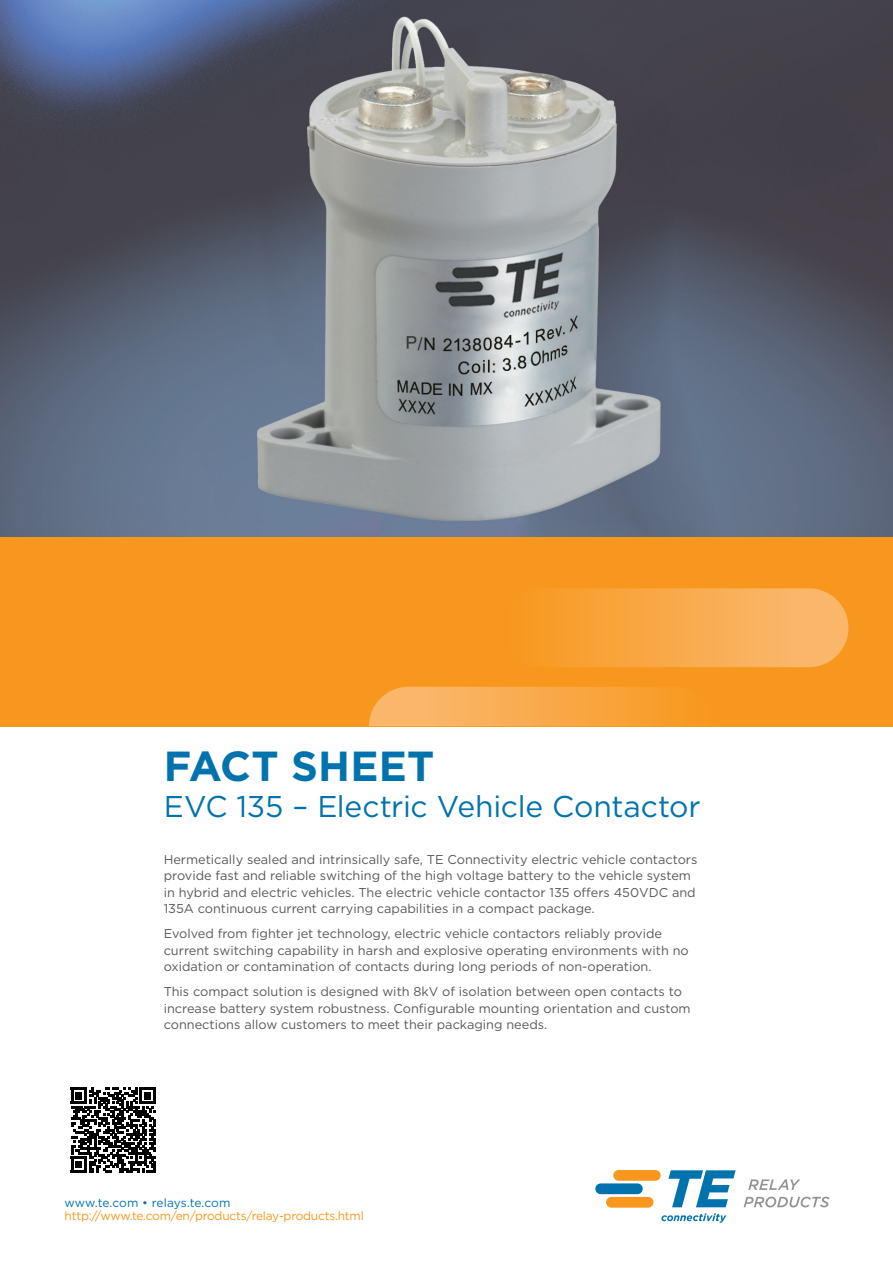
<style>
.page{position:relative;width:893px;height:1263px;background:#fff}
.page>*{position:absolute;margin:0;border:0;box-sizing:border-box;transform-origin:0 0}
.t1{font:700 42px "Gotham";color:#0073ae}
.t2{font:30px "Gotham";letter-spacing:-.005em;color:#0073ae}
.t3{font:12.75px/16.5px "Gotham";color:#57585a}
.t4{font:12px "Gotham";letter-spacing:-.02em;color:#f7971d}
.t5{font:12px "Gotham";letter-spacing:-.005em;color:#0073ae}
</style>
<div class="page">
<img style="left:0;top:0;width:893px;height:537px">
<div style="left:0;top:537px;width:893px;height:189px;background:#f7971d"></div>
<img style="left:501px;top:588px;width:347px;height:79px;border-radius:39px">
<img style="left:369px;top:687px;width:300px;height:39px">
<svg style="left:748px;top:1179px;width:52px;height:11px"></svg>
<svg style="left:744px;top:1197px;width:86px;height:10px"></svg>
<div style="left:613px;top:1170px;width:48px;height:11px;background:#f7971d;border-radius:5px"></div>
<div style="left:606px;top:1197px;width:47px;height:11px;background:#f7971d;border-radius:5px"></div>
<div style="left:595px;top:1183px;width:48px;height:11px;background:#0073ae;border-radius:5px"></div>
<svg style="left:668px;top:1170px;width:68px;height:37px"></svg>
<svg style="left:661px;top:1213px;width:65px;height:10px"></svg>
<svg style="left:71px;top:1088px;width:85px;height:84px"></svg>
<h1 class="t1" style="left:164px;top:738px;width:272px">FACT SHEET</h1>
<h2 class="t2" style="left:164px;top:787px;width:538px">EVC 135 – Electric Vehicle Contactor</h2>
<p class="t3" style="left:164px;top:850px;width:535px">Hermetically sealed and intrinsically safe, TE Connectivity electric vehicle contactors provide fast and reliable switching of the high voltage battery to the vehicle system in hybrid and electric vehicles. The electric vehicle contactor 135 offers 450VDC and 135A continuous current carrying capabilities in a compact package.</p>
<p class="t3" style="left:164px;top:925px;width:527px">Evolved from fighter jet technology, electric vehicle contactors reliably provide current switching capability in harsh and explosive operating environments with no oxidation or contamination of contacts during long periods of non-operation.</p>
<p class="t3" style="left:164px;top:983px;width:528px">This compact solution is designed with 8kV of isolation between open contacts to increase battery system robustness. Configurable mounting orientation and custom connections allow customers to meet their packaging needs.</p>
<p class="t5" style="left:65px;top:1195px;width:167px">www.te.com • relays.te.com</p>
<p class="t4" style="left:65px;top:1208px;width:301px">http://www.te.com/en/products/relay-products.html</p>
</div>
